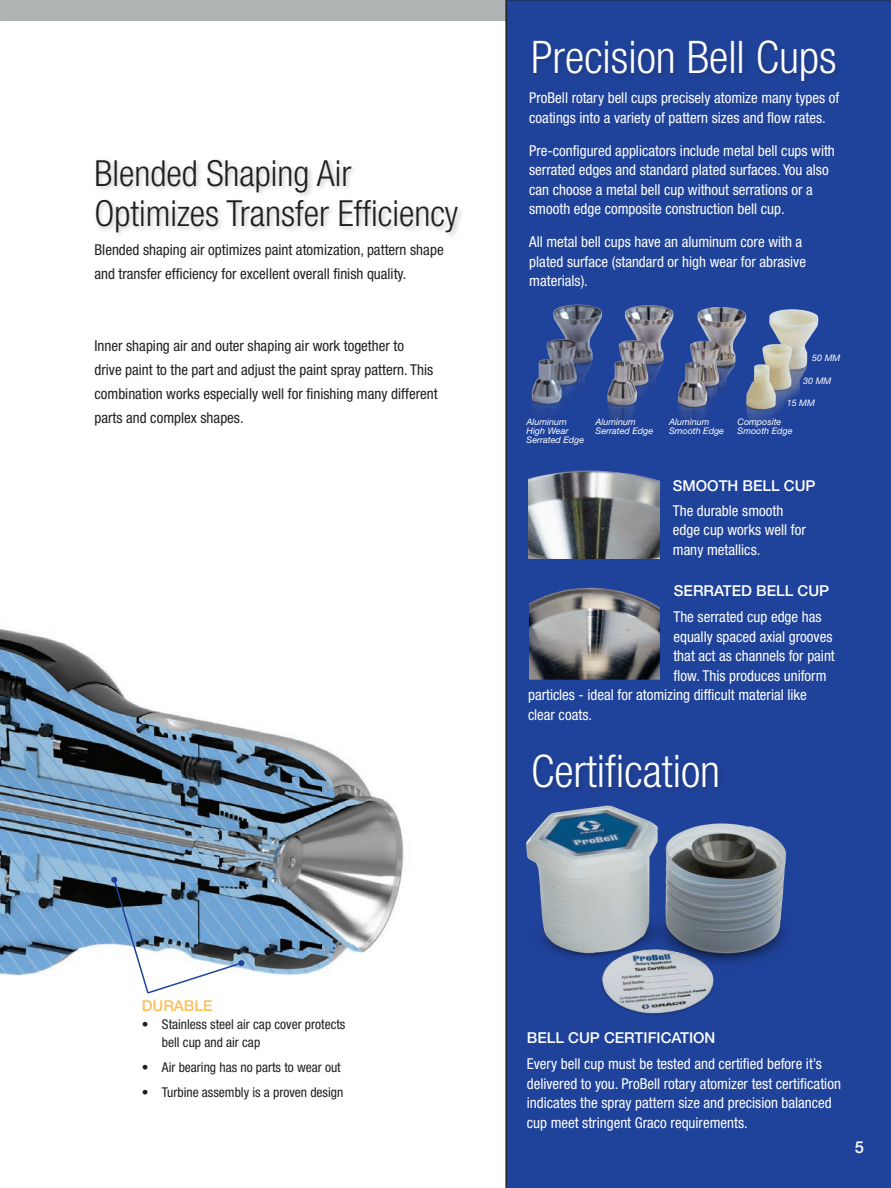
<style>
.page{position:relative;width:891px;height:1188px;background:#fff}
.page>*{position:absolute;margin:0;border:0;box-sizing:border-box;transform-origin:0 0}
.t1{font:300 condensed 45px "Helvetica Neue LT Std";color:#fff}
.t2{font:300 condensed 36px/40.5px "Helvetica Neue LT Std";color:#231f20}
.t3{font:500 16.5px "Helvetica Neue LT Std";color:#fff}
.t4{font:condensed 15px/19.5px "Helvetica Neue LT Std";color:#fff}
.t5{font:condensed 15px/24px "Helvetica Neue LT Std";color:#231f20}
.t6{font:500 15px "Helvetica Neue LT Std";color:#fff}
.t7{font:500 15px "Helvetica Neue LT Std";color:#fdc056}
.t8{font:condensed 13.5px/18px "Helvetica Neue LT Std";color:#231f20}
.t9{font:italic 9px/9px "Helvetica Neue LT Std";color:#fff}
</style>
<div class="page">
<div style="left:0;top:0;width:532px;height:20px;background:#afb3b3"></div>
<img style="left:0;top:628px;width:404px;height:348px">
<svg style="left:111px;top:876px;width:133px;height:118px"></svg>
<div style="left:505px;top:0;width:386px;height:1188px;background:#1f429a"></div>
<img style="left:516px;top:300px;width:311px;height:129px">
<img style="left:529px;top:588px;width:131px;height:92px">
<img style="left:529px;top:466px;width:131px;height:93px">
<div style="left:531px;top:39px;width:311px;height:49px;background:#1f4197"></div>
<div style="left:531px;top:753px;width:193px;height:41px;background:#1f4094"></div>
<div style="left:94px;top:157px;width:370px;height:82px;background:#231f20;opacity:.25"></div>
<img style="left:518px;top:799px;width:275px;height:222px">
<h2 class="t2" style="left:94px;top:152px;width:365px">Blended Shaping Air<br>Optimizes Transfer Efficiency</h2>
<p class="t5" style="left:94px;top:238px;width:351px">Blended shaping air optimizes paint atomization, pattern shape and transfer efficiency for excellent overall finish quality.</p>
<p class="t5" style="left:94px;top:334px;width:345px">Inner shaping air and outer shaping air work together to<br>drive paint to the part and adjust the paint spray pattern. This combination works especially well for finishing many different parts and complex shapes.</p>
<h1 class="t1" style="left:531px;top:31px;width:307px">Precision Bell Cups</h1>
<p class="t4" style="left:529px;top:88px;width:312px">ProBell rotary bell cups precisely atomize many types of coatings into a variety of pattern sizes and flow rates.</p>
<p class="t4" style="left:529px;top:141px;width:307px">Pre-configured applicators include metal bell cups with serrated edges and standard plated surfaces. You also can choose a metal bell cup without serrations or a smooth edge composite construction bell cup.</p>
<p class="t4" style="left:529px;top:232px;width:278px">All metal bell cups have an aluminum core with a plated surface (standard or high wear for abrasive materials).</p>
<p class="t9" style="left:812px;top:353px;width:30px">50 MM</p>
<p class="t9" style="left:803px;top:376px;width:30px">30 MM</p>
<p class="t9" style="left:787px;top:398px;width:30px">15 MM</p>
<p class="t9" style="left:527px;top:417px;width:59px">Aluminum<br>High Wear<br>Serrated Edge</p>
<p class="t9" style="left:596px;top:417px;width:59px">Aluminum<br>Serrated Edge</p>
<p class="t9" style="left:669px;top:417px;width:57px">Aluminum<br>Smooth Edge</p>
<p class="t9" style="left:738px;top:417px;width:57px">Composite<br>Smooth Edge</p>
<p class="t6" style="left:673px;top:477px;width:144px">SMOOTH BELL CUP</p>
<p class="t4" style="left:673px;top:501px;width:134px">The durable smooth edge cup works well for many metallics.</p>
<p class="t6" style="left:674px;top:582px;width:157px">SERRATED BELL CUP</p>
<p class="t4" style="left:673px;top:607px;width:150px">The serrated cup edge has</p>
<p class="t4" style="left:673px;top:627px;width:161px">equally spaced axial grooves</p>
<p class="t4" style="left:673px;top:646px;width:163px">that act as channels for paint</p>
<p class="t4" style="left:673px;top:666px;width:155px">flow. This produces uniform</p>
<p class="t4" style="left:528px;top:685px;width:280px">particles - ideal for atomizing difficult material like</p>
<p class="t4" style="left:528px;top:705px;width:65px">clear coats.</p>
<h1 class="t1" style="left:531px;top:745px;width:191px">Certification</h1>
<p class="t7" style="left:142px;top:997px;width:72px">DURABLE</p>
<p class="t8" style="left:162px;top:1015px;width:185px;text-indent:-20px">• Stainless steel air cap cover protects bell cup and air cap</p>
<p class="t8" style="left:142px;top:1058px;width:201px">• Air bearing has no parts to wear out</p>
<p class="t8" style="left:142px;top:1083px;width:203px">• Turbine assembly is a proven design</p>
<p class="t6" style="left:527px;top:1029px;width:190px">BELL CUP CERTIFICATION</p>
<p class="t4" style="left:527px;top:1054px;width:316px">Every bell cup must be tested and certified before it’s delivered to you. ProBell rotary atomizer test certification indicates the spray pattern size and precision balanced cup meet stringent Graco requirements.</p>
<p class="t3" style="left:855px;top:1137px;width:11px">5</p>
</div>
